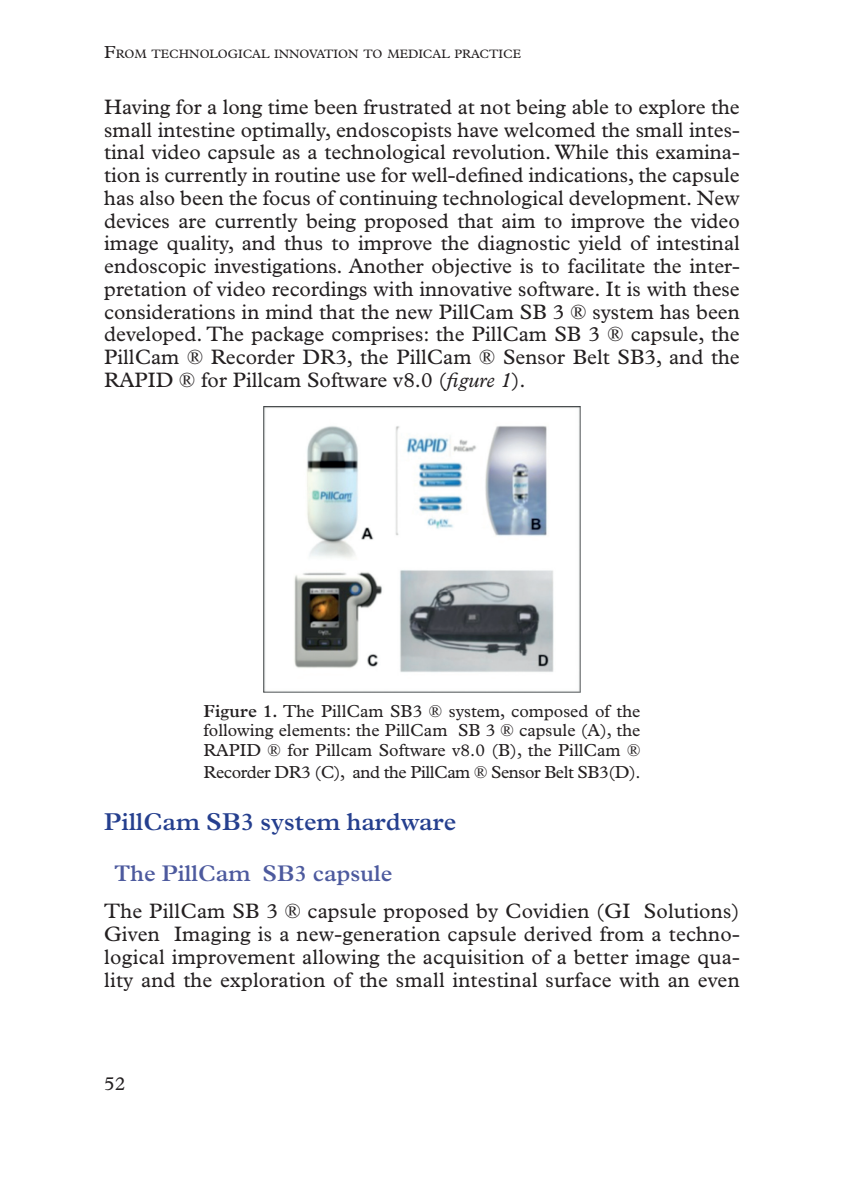
<style>
.page{position:relative;width:844px;height:1191px;background:#fff}
.page>*{position:absolute;margin:0;border:0;box-sizing:border-box;transform-origin:0 0}
.Titre_niveau_1{font:600 24.5px "Plantin Std";color:#253f8e}
.titre_de_niveau_2{font:600 22.75px "Plantin Std";color:#4d5a9e}
.t1{font:21px/22.8px "Plantin Std";color:#231f20;text-align:justify}
.affiliation{font:19.25px "Plantin Std";color:#231f20}
.titre_figures{font:17.5px/19.2px "Plantin Std";color:#231f20;text-align:justify}
.titre_figures-2{font:17.5px "Plantin Std";letter-spacing:-.025em;color:#231f20}
.t2{font:12.25px "Plantin Std";color:#231f20}
.s1{font-size:17.5px}
.s2{font-style:italic}
.s3{font-weight:600}
</style>
<div class="page">
<img style="left:263px;top:406px;width:317px;height:286px">
<p class="t2" style="left:104px;top:47px;width:418px"><span class="s1">F</span>ROM TECHNOLOGICAL INNOVATION TO MEDICAL PRACTICE</p>
<p class="t1" style="left:104px;top:96px;width:637px">Having for a long time been frustrated at not being able to explore the small intestine optimally, endoscopists have welcomed the small intes&shy;tinal video capsule as a technological revolution. While this examina&shy;tion is currently in routine use for well-defined indications, the capsule has also been the focus of continuing technological development. New devices are currently being proposed that aim to improve the video image quality, and thus to improve the diagnostic yield of intestinal endoscopic investigations. Another objective is to facilitate the inter&shy;pretation of video recordings with innovative software. It is with these considerations in mind that the new PillCam SB 3 ® system has been developed. The package comprises: the PillCam SB 3 ® capsule, the PillCam ® Recorder DR3, the PillCam ® Sensor Belt SB3, and the RAPID ® for Pillcam Software v8.0 (<span class="s2">figure 1</span>).</p>
<p class="titre_figures" style="left:203px;top:702px;width:438px"><span class="s3">Figure 1.</span> The PillCam SB3 ® system, composed of the following elements: the PillCam SB 3 ® capsule (A), the RAPID ® for Pillcam Software v8.0 (B), the PillCam ®</p>
<p class="titre_figures-2" style="left:203px;top:762px;width:438px">Recorder DR3 (C), and the PillCam ® Sensor Belt SB3(D).</p>
<p class="Titre_niveau_1" style="left:104px;top:807px;width:353px">PillCam SB3 system hardware</p>
<p class="titre_de_niveau_2" style="left:114px;top:859px;width:279px">The PillCam SB3 capsule</p>
<p class="t1" style="left:104px;top:900px;width:636px">The PillCam SB 3 ® capsule proposed by Covidien (GI Solutions)<br>Given Imaging is a new-generation capsule derived from a techno&shy;logical improvement allowing the acquisition of a better image qua&shy;lity and the exploration of the small intestinal surface with an even</p>
<p class="affiliation" style="left:104px;top:1072px;width:23px">52</p>
</div>
